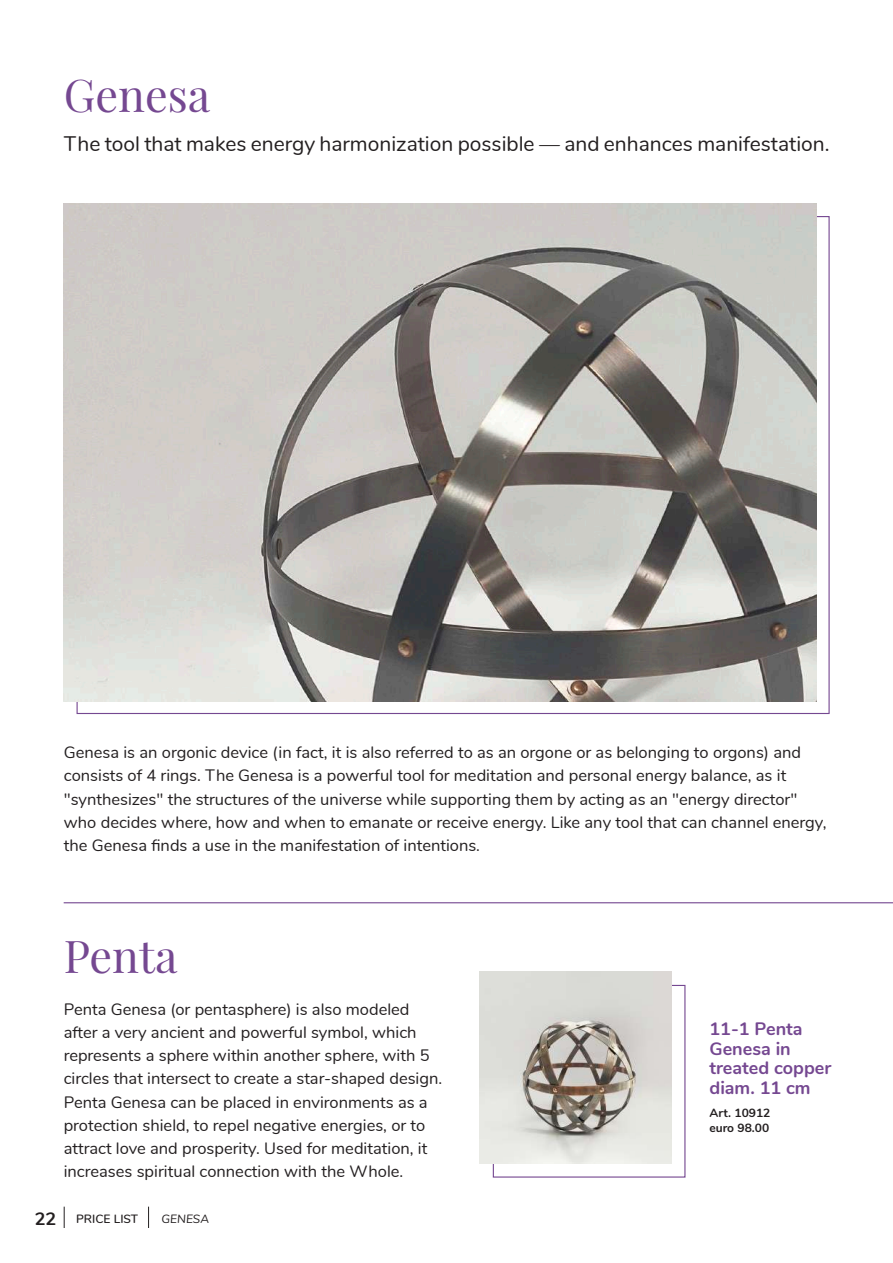
<style>
.page{position:relative;width:893px;height:1263px;background:#fff}
.page>*{position:absolute;margin:0;border:0;box-sizing:border-box;transform-origin:0 0}
.t1{font:45px "Playfair Display";color:#754891}
.t2{font:21px "Nunito";color:#231f20}
.t3{font:700 18px/19.5px "Nunito";color:#754891}
.t4{font:16.5px/23.2px "Nunito";color:#231f20}
.t5{font:700 12px/15px "Nunito";color:#231f20}
.t6{font:600 12px "Nunito";color:#231f20}
.t7{font:italic 12px "Nunito";color:#231f20}
.s1{font-weight:700;font-size:18px}
</style>
<div class="page">
<img style="left:64px;top:203px;width:752px;height:498px">
<img style="left:480px;top:972px;width:191px;height:191px">
<hr style="left:64px;top:902px;width:829px;height:1px;background:#754891">
<svg style="left:64px;top:1206px;width:1px;height:22px"></svg>
<svg style="left:148px;top:1206px;width:1px;height:22px"></svg>
<h1 class="t1" style="left:64px;top:67px;width:148px">Genesa</h1>
<p class="t2" style="left:64px;top:129px;width:767px">The tool that makes energy harmonization possible — and enhances manifestation.</p>
<p class="t4" style="left:64px;top:740px;width:764px">Genesa is an orgonic device (in fact, it is also referred to as an orgone or as belonging to orgons) and consists of 4 rings. The Genesa is a powerful tool for meditation and personal energy balance, as it "synthesizes" the structures of the universe while supporting them by acting as an "energy director" who decides where, how and when to emanate or receive energy. Like any tool that can channel energy, the Genesa finds a use in the manifestation of intentions.</p>
<h1 class="t1" style="left:64px;top:927px;width:115px">Penta</h1>
<p class="t4" style="left:64px;top:996px;width:380px">Penta Genesa (or pentasphere) is also modeled after a very ancient and powerful symbol, which represents a sphere within another sphere, with 5 circles that intersect to create a star-shaped design.<br>Penta Genesa can be placed in environments as a protection shield, to repel negative energies, or to attract love and prosperity. Used for meditation, it increases spiritual connection with the Whole.</p>
<p class="t6" style="left:35px;top:1210px;width:105px"><span class="s1">22</span> PRICE LIST</p>
<p class="t7" style="left:162px;top:1210px;width:49px">GENESA</p>
<p class="t3" style="left:709px;top:1018px;width:123px">11-1 Penta<br>Genesa in treated copper diam. 11 cm</p>
<p class="t5" style="left:709px;top:1105px;width:62px">Art. 10912 euro 98.00</p>
</div>
